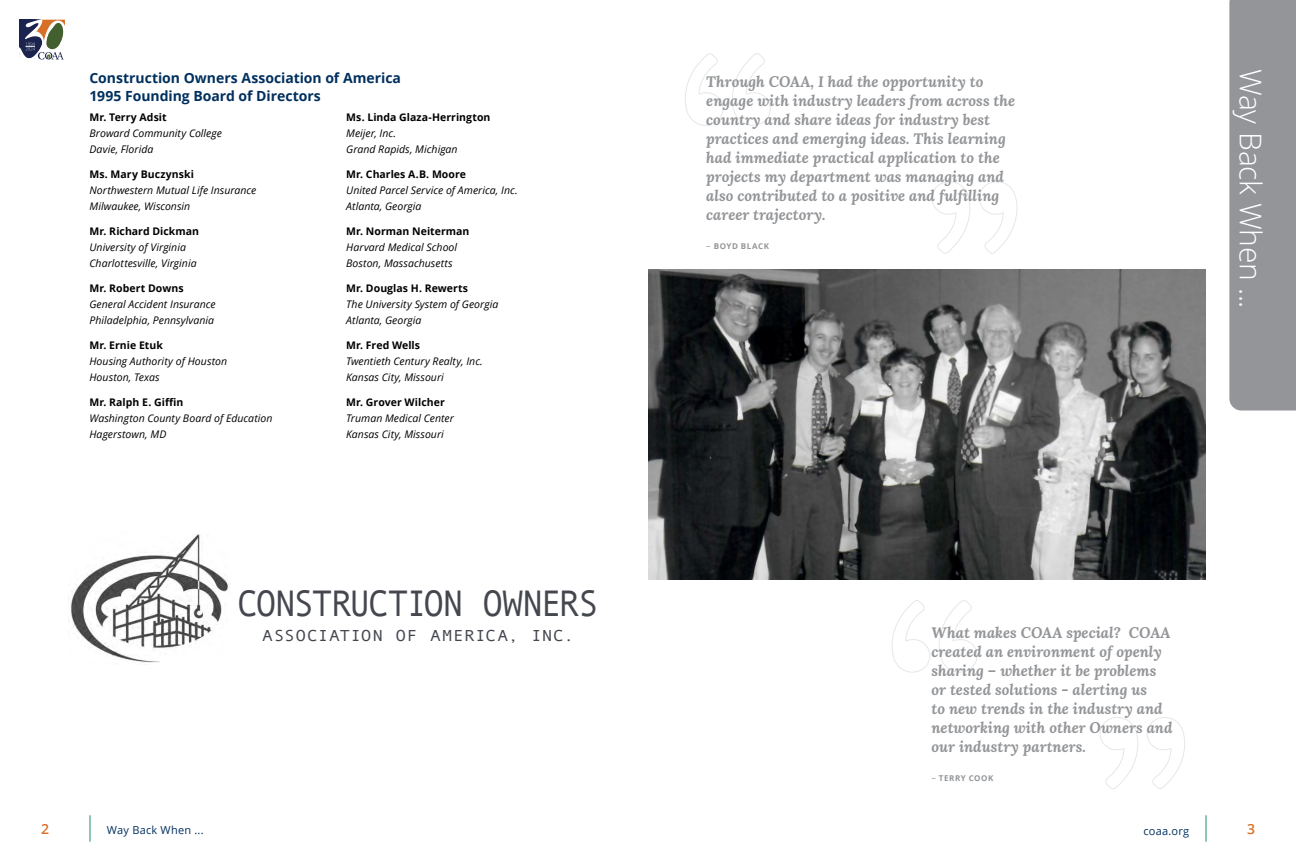
<style>
.page{position:relative;width:1296px;height:864px;background:#fff}
.page>*{position:absolute;margin:0;border:0;box-sizing:border-box;transform-origin:0 0}
.Body{font:37px "Andale Mono";letter-spacing:-.07em;color:#45474f;scale:.96 1}
.t1{font:300 30px "Open Sans";letter-spacing:-.01em;color:#fff}
.Body-2{font:16px "Andale Mono";letter-spacing:.025em;color:#45474f;scale:1.12 1}
.t2{font:italic 700 15px/19px "Lora";color:#939598}
.B_Head{font:700 14px/18px "Open Sans";letter-spacing:-.005em;color:#00305e}
.t3{font:600 14px "Open Sans";color:#da7028}
.t4{font:11px "Open Sans";letter-spacing:.02em;color:#00305e}
.BoD_Info{font:italic 10.5px "Open Sans";color:#000}
.BoD_Name{font:700 10.5px "Open Sans";letter-spacing:.005em;color:#000}
.Attribution{font:700 8px "Open Sans";letter-spacing:.07em;color:#939598}
.s1{font-weight:400;font-size:9px}
</style>
<div class="page">
<div style="left:1229px;top:0;width:67px;height:411px;background:#939598"></div>
<svg style="left:1206px;top:815px;width:1px;height:27px"></svg>
<svg style="left:90px;top:815px;width:1px;height:27px"></svg>
<svg style="left:20px;top:20px;width:45px;height:40px"></svg>
<svg style="left:685px;top:53px;width:86px;height:73px"></svg>
<svg style="left:931px;top:181px;width:87px;height:73px"></svg>
<svg style="left:892px;top:600px;width:86px;height:73px"></svg>
<svg style="left:1099px;top:717px;width:86px;height:72px"></svg>
<img style="left:648px;top:269px;width:558px;height:311px">
<img style="left:70px;top:534px;width:158px;height:129px">
<p class="B_Head" style="left:90px;top:68px;width:313px">Construction Owners Association of America<br>1995 Founding Board of Directors</p>
<p class="BoD_Name" style="left:90px;top:110px;width:79px">Mr. Terry Adsit</p>
<p class="BoD_Info" style="left:90px;top:126px;width:134px">Broward Community College</p>
<p class="BoD_Info" style="left:90px;top:142px;width:65px">Davie, Florida</p>
<p class="BoD_Name" style="left:90px;top:167px;width:106px">Ms. Mary Buczynski</p>
<p class="BoD_Info" style="left:90px;top:183px;width:168px">Northwestern Mutual Life Insurance</p>
<p class="BoD_Info" style="left:90px;top:199px;width:102px">Milwaukee, Wisconsin</p>
<p class="BoD_Name" style="left:90px;top:224px;width:111px">Mr. Richard Dickman</p>
<p class="BoD_Info" style="left:90px;top:240px;width:98px">University of Virginia</p>
<p class="BoD_Info" style="left:90px;top:256px;width:109px">Charlottesville, Virginia</p>
<p class="BoD_Name" style="left:90px;top:281px;width:96px">Mr. Robert Downs</p>
<p class="BoD_Info" style="left:90px;top:297px;width:128px">General Accident Insurance</p>
<p class="BoD_Info" style="left:90px;top:313px;width:126px">Philadelphia, Pennsylvania</p>
<p class="BoD_Name" style="left:90px;top:338px;width:75px">Mr. Ernie Etuk</p>
<p class="BoD_Info" style="left:90px;top:354px;width:139px">Housing Authority of Houston</p>
<p class="BoD_Info" style="left:90px;top:370px;width:72px">Houston, Texas</p>
<p class="BoD_Name" style="left:90px;top:395px;width:95px">Mr. Ralph E. Giffin</p>
<p class="BoD_Info" style="left:90px;top:411px;width:185px">Washington County Board of Education</p>
<p class="BoD_Info" style="left:90px;top:427px;width:78px">Hagerstown, MD</p>
<p class="BoD_Name" style="left:346px;top:110px;width:146px">Ms. Linda Glaza-Herrington</p>
<p class="BoD_Info" style="left:346px;top:126px;width:51px">Meijer, Inc.</p>
<p class="BoD_Info" style="left:346px;top:142px;width:113px">Grand Rapids, Michigan</p>
<p class="BoD_Name" style="left:346px;top:167px;width:121px">Mr. Charles A.B. Moore</p>
<p class="BoD_Info" style="left:346px;top:183px;width:173px">United Parcel Service of America, Inc.</p>
<p class="BoD_Info" style="left:346px;top:199px;width:77px">Atlanta, Georgia</p>
<p class="BoD_Name" style="left:346px;top:224px;width:125px">Mr. Norman Neiterman</p>
<p class="BoD_Info" style="left:346px;top:240px;width:112px">Harvard Medical School</p>
<p class="BoD_Info" style="left:346px;top:256px;width:108px">Boston, Massachusetts</p>
<p class="BoD_Name" style="left:346px;top:281px;width:123px">Mr. Douglas H. Rewerts</p>
<p class="BoD_Info" style="left:346px;top:297px;width:154px">The University System of Georgia</p>
<p class="BoD_Info" style="left:346px;top:313px;width:77px">Atlanta, Georgia</p>
<p class="BoD_Name" style="left:346px;top:338px;width:75px">Mr. Fred Wells</p>
<p class="BoD_Info" style="left:346px;top:354px;width:138px">Twentieth Century Realty, Inc.</p>
<p class="BoD_Info" style="left:346px;top:370px;width:99px">Kansas City, Missouri</p>
<p class="BoD_Name" style="left:346px;top:395px;width:100px">Mr. Grover Wilcher</p>
<p class="BoD_Info" style="left:346px;top:411px;width:109px">Truman Medical Center</p>
<p class="BoD_Info" style="left:346px;top:427px;width:99px">Kansas City, Missouri</p>
<p class="Body" style="left:237px;top:579px;width:378px">CONSTRUCTION OWNERS</p>
<p class="Body-2" style="left:262px;top:625px;width:280px">ASSOCIATION OF AMERICA, INC.</p>
<p class="t2" style="left:706px;top:72px;width:310px">Through COAA, I had the opportunity to engage with industry leaders from across the country and share ideas for industry best practices and emerging ideas. This learning had immediate practical application to the projects my department was managing and also contributed to a positive and fulfilling career trajectory.</p>
<p class="Attribution" style="left:706px;top:240px;width:64px"><span class="s1">–</span> BOYD BLACK</p>
<h2 class="t1" style="left:1271px;top:69px;width:241px;rotate:90deg">Way Back When ...</h2>
<p class="t2" style="left:931px;top:623px;width:243px">What makes COAA special? COAA created an environment of openly sharing – whether it be problems or tested solutions - alerting us<br>to new trends in the industry and networking with other Owners and our industry partners.</p>
<p class="Attribution" style="left:931px;top:772px;width:63px"><span class="s1">–</span> TERRY COOK</p>
<h3 class="t3" style="left:41px;top:820px;width:9px">2</h3>
<p class="t4" style="left:107px;top:823px;width:98px">Way Back When ...</p>
<p class="t4" style="left:1143px;top:823px;width:47px">coaa.org</p>
<h3 class="t3" style="left:1247px;top:819px;width:9px">3</h3>
</div>
